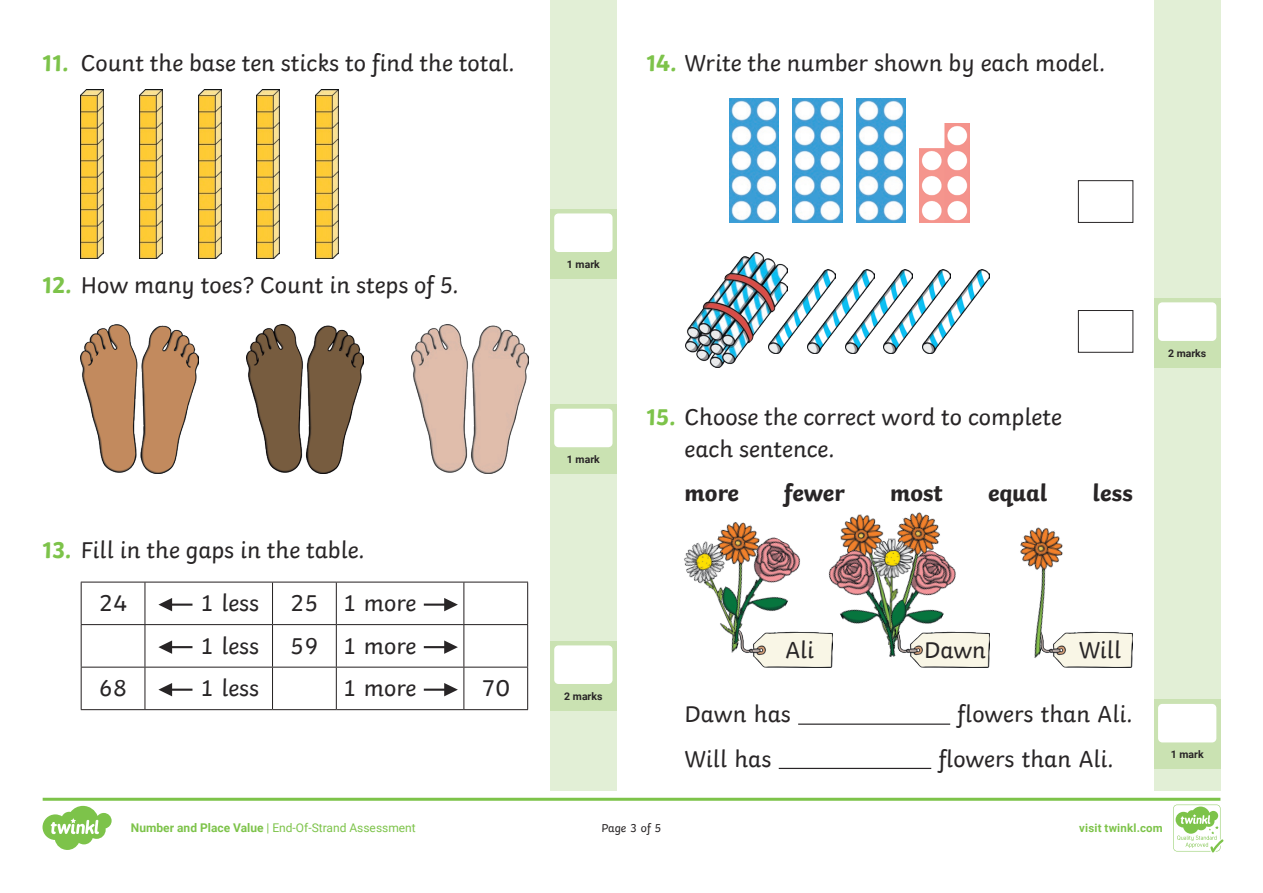
<style>
.page{position:relative;width:1263px;height:893px;background:#fff}
.page>*{position:absolute;margin:0;border:0;box-sizing:border-box;transform-origin:0 0}
.KS1_Body_Copy{font:24px/31.5px "Twinkl";color:#282526}
.KS1_Body_Copy-2{font:700 24px "Twinkl";color:#282526}
.t1{font:12px "Roboto";color:#7dc34a}
.t2{font:12px "Twinkl";letter-spacing:-.005em;color:#282526}
.t3{font:700 11.4px "Roboto";letter-spacing:.02em;color:#7dc34a}
.Marking_Text{font:700 10.5px "Roboto";color:#282526}
.s1{font-weight:700;color:#7dc34a}
.s2{font-weight:700}
</style>
<div class="page">
<img style="left:967px;top:632px;width:23px;height:36px">
<div style="left:550px;top:0;width:67px;height:791px;background:#e2efd6"></div>
<div style="left:1154px;top:0;width:66px;height:791px;background:#e2efd6"></div>
<div style="left:550px;top:209px;width:67px;height:69px;background:#cae2b2"></div>
<div style="left:554px;top:213px;width:58px;height:39px;background:#fff;border-radius:4px"></div>
<div style="left:550px;top:404px;width:67px;height:70px;background:#cae2b2"></div>
<div style="left:554px;top:409px;width:58px;height:38px;background:#fff;border-radius:4px"></div>
<div style="left:550px;top:641px;width:67px;height:69px;background:#cae2b2"></div>
<div style="left:554px;top:645px;width:58px;height:39px;background:#fff;border-radius:4px"></div>
<img style="left:81px;top:325px;width:117px;height:149px">
<img style="left:246px;top:325px;width:117px;height:148px">
<img style="left:411px;top:325px;width:118px;height:148px">
<hr style="left:81px;top:582px;width:64px;height:1px;background:#231f20">
<hr style="left:81px;top:582px;width:1px;height:42px;background:#231f20">
<hr style="left:145px;top:582px;width:128px;height:1px;background:#231f20">
<hr style="left:145px;top:582px;width:1px;height:42px;background:#231f20">
<hr style="left:273px;top:582px;width:63px;height:1px;background:#231f20">
<hr style="left:272px;top:582px;width:1px;height:42px;background:#231f20">
<hr style="left:336px;top:582px;width:128px;height:1px;background:#231f20">
<hr style="left:336px;top:582px;width:1px;height:42px;background:#231f20">
<hr style="left:464px;top:582px;width:64px;height:1px;background:#231f20">
<hr style="left:463px;top:582px;width:1px;height:42px;background:#231f20">
<hr style="left:527px;top:582px;width:1px;height:42px;background:#231f20">
<hr style="left:81px;top:624px;width:64px;height:1px;background:#231f20">
<hr style="left:81px;top:625px;width:1px;height:42px;background:#231f20">
<hr style="left:145px;top:624px;width:128px;height:1px;background:#231f20">
<hr style="left:145px;top:625px;width:1px;height:42px;background:#231f20">
<hr style="left:273px;top:624px;width:63px;height:1px;background:#231f20">
<hr style="left:272px;top:625px;width:1px;height:42px;background:#231f20">
<hr style="left:336px;top:624px;width:128px;height:1px;background:#231f20">
<hr style="left:336px;top:625px;width:1px;height:42px;background:#231f20">
<hr style="left:464px;top:624px;width:64px;height:1px;background:#231f20">
<hr style="left:463px;top:625px;width:1px;height:42px;background:#231f20">
<hr style="left:527px;top:625px;width:1px;height:42px;background:#231f20">
<hr style="left:81px;top:667px;width:64px;height:1px;background:#231f20">
<hr style="left:81px;top:667px;width:1px;height:42px;background:#231f20">
<hr style="left:145px;top:667px;width:128px;height:1px;background:#231f20">
<hr style="left:145px;top:667px;width:1px;height:42px;background:#231f20">
<hr style="left:273px;top:667px;width:63px;height:1px;background:#231f20">
<hr style="left:272px;top:667px;width:1px;height:42px;background:#231f20">
<hr style="left:336px;top:667px;width:128px;height:1px;background:#231f20">
<hr style="left:336px;top:667px;width:1px;height:42px;background:#231f20">
<hr style="left:464px;top:667px;width:64px;height:1px;background:#231f20">
<hr style="left:463px;top:667px;width:1px;height:42px;background:#231f20">
<hr style="left:527px;top:667px;width:1px;height:42px;background:#231f20">
<hr style="left:81px;top:709px;width:64px;height:1px;background:#231f20">
<hr style="left:145px;top:709px;width:128px;height:1px;background:#231f20">
<hr style="left:273px;top:709px;width:63px;height:1px;background:#231f20">
<hr style="left:336px;top:709px;width:128px;height:1px;background:#231f20">
<hr style="left:464px;top:709px;width:64px;height:1px;background:#231f20">
<svg style="left:158px;top:598px;width:34px;height:13px"></svg>
<svg style="left:424px;top:598px;width:34px;height:13px"></svg>
<svg style="left:158px;top:640px;width:34px;height:14px"></svg>
<svg style="left:424px;top:640px;width:34px;height:14px"></svg>
<svg style="left:158px;top:683px;width:34px;height:13px"></svg>
<svg style="left:424px;top:683px;width:34px;height:13px"></svg>
<img style="left:729px;top:99px;width:50px;height:124px">
<img style="left:793px;top:99px;width:49px;height:124px">
<img style="left:856px;top:99px;width:50px;height:124px">
<img style="left:920px;top:124px;width:49px;height:99px">
<div style="left:1078px;top:180px;width:55px;height:43px;background:#fff;border:1px solid #282526"></div>
<div style="left:1078px;top:310px;width:55px;height:43px;background:#fff;border:1px solid #282526"></div>
<img style="left:686px;top:253px;width:101px;height:114px">
<img style="left:769px;top:270px;width:38px;height:83px">
<img style="left:807px;top:270px;width:39px;height:83px">
<img style="left:846px;top:270px;width:38px;height:83px">
<img style="left:884px;top:270px;width:38px;height:83px">
<img style="left:922px;top:270px;width:67px;height:83px">
<img style="left:754px;top:632px;width:63px;height:36px">
<img style="left:726px;top:522px;width:26px;height:5px">
<img style="left:684px;top:542px;width:20px;height:42px">
<img style="left:704px;top:527px;width:107px;height:130px">
<img style="left:924px;top:567px;width:43px;height:101px">
<img style="left:897px;top:512px;width:55px;height:130px">
<img style="left:840px;top:514px;width:44px;height:26px">
<img style="left:817px;top:540px;width:107px;height:128px">
<hr style="left:798px;top:723px;width:152px;height:2px;background:#282526">
<hr style="left:779px;top:768px;width:152px;height:1px;background:#282526">
<div style="left:1154px;top:298px;width:66px;height:69px;background:#cae2b2"></div>
<div style="left:1158px;top:302px;width:58px;height:39px;background:#fff;border-radius:4px"></div>
<div style="left:1154px;top:699px;width:66px;height:70px;background:#cae2b2"></div>
<div style="left:1158px;top:704px;width:58px;height:38px;background:#fff;border-radius:4px"></div>
<img style="left:1056px;top:631px;width:77px;height:37px">
<img style="left:1020px;top:527px;width:54px;height:132px">
<img style="left:81px;top:89px;width:23px;height:169px">
<img style="left:139px;top:89px;width:23px;height:169px">
<img style="left:198px;top:89px;width:23px;height:169px">
<img style="left:257px;top:89px;width:23px;height:169px">
<img style="left:315px;top:89px;width:23px;height:169px">
<svg style="left:43px;top:798px;width:1180px;height:54px"></svg>
<p class="KS1_Body_Copy" style="left:43px;top:45px;width:474px"><span class="s1">11.</span> Count the base ten sticks to find the total.</p>
<p class="KS1_Body_Copy" style="left:646px;top:45px;width:460px"><span class="s1">14.</span> Write the number shown by each model.</p>
<p class="KS1_Body_Copy" style="left:43px;top:267px;width:418px"><span class="s1">12.</span> How many toes? Count in steps of 5.</p>
<p class="KS1_Body_Copy" style="left:43px;top:532px;width:324px"><span class="s1">13.</span> Fill in the gaps in the table.</p>
<p class="KS1_Body_Copy" style="left:99px;top:585px;width:30px">24</p>
<p class="KS1_Body_Copy" style="left:200px;top:585px;width:61px">1 less</p>
<p class="KS1_Body_Copy" style="left:290px;top:585px;width:30px">25</p>
<p class="KS1_Body_Copy" style="left:342px;top:585px;width:76px">1 more</p>
<p class="KS1_Body_Copy" style="left:200px;top:628px;width:61px">1 less</p>
<p class="KS1_Body_Copy" style="left:290px;top:628px;width:30px">59</p>
<p class="KS1_Body_Copy" style="left:342px;top:628px;width:76px">1 more</p>
<p class="KS1_Body_Copy" style="left:99px;top:670px;width:30px">68</p>
<p class="KS1_Body_Copy" style="left:200px;top:670px;width:61px">1 less</p>
<p class="KS1_Body_Copy" style="left:342px;top:670px;width:76px">1 more</p>
<p class="KS1_Body_Copy" style="left:482px;top:670px;width:30px">70</p>
<p class="t1" style="left:131px;top:820px;width:286px"><span class="s2">Number and Place Value</span> | End-Of-Strand Assessment</p>
<p class="Marking_Text" style="left:567px;top:257px;width:34px">1 mark</p>
<p class="Marking_Text" style="left:567px;top:452px;width:34px">1 mark</p>
<p class="KS1_Body_Copy" style="left:685px;top:399px;width:379px;text-indent:-38px"><span class="s1">15.</span> Choose the correct word to complete each sentence.</p>
<p class="KS1_Body_Copy-2" style="left:685px;top:473px;width:56px">more</p>
<p class="KS1_Body_Copy-2" style="left:784px;top:473px;width:62px">fewer</p>
<p class="KS1_Body_Copy-2" style="left:890px;top:473px;width:54px">most</p>
<p class="KS1_Body_Copy-2" style="left:988px;top:473px;width:61px">equal</p>
<p class="KS1_Body_Copy-2" style="left:1092px;top:473px;width:42px">less</p>
<p class="Marking_Text" style="left:1168px;top:346px;width:40px">2 marks</p>
<p class="Marking_Text" style="left:564px;top:689px;width:40px">2 marks</p>
<p class="KS1_Body_Copy" style="left:785px;top:632px;width:30px">Ali</p>
<p class="KS1_Body_Copy" style="left:924px;top:632px;width:63px">Dawn</p>
<p class="KS1_Body_Copy" style="left:1079px;top:632px;width:44px">Will</p>
<p class="KS1_Body_Copy" style="left:685px;top:696px;width:108px">Dawn has</p>
<p class="KS1_Body_Copy" style="left:958px;top:696px;width:177px">flowers than Ali.</p>
<p class="KS1_Body_Copy" style="left:685px;top:741px;width:88px">Will has</p>
<p class="KS1_Body_Copy" style="left:939px;top:741px;width:177px">flowers than Ali.</p>
<p class="Marking_Text" style="left:1171px;top:747px;width:34px">1 mark</p>
<p class="t2" style="left:601px;top:819px;width:62px">Page 3 of 5</p>
<p class="t3" style="left:1079px;top:820px;width:85px">visit twinkl.com</p>
</div>
